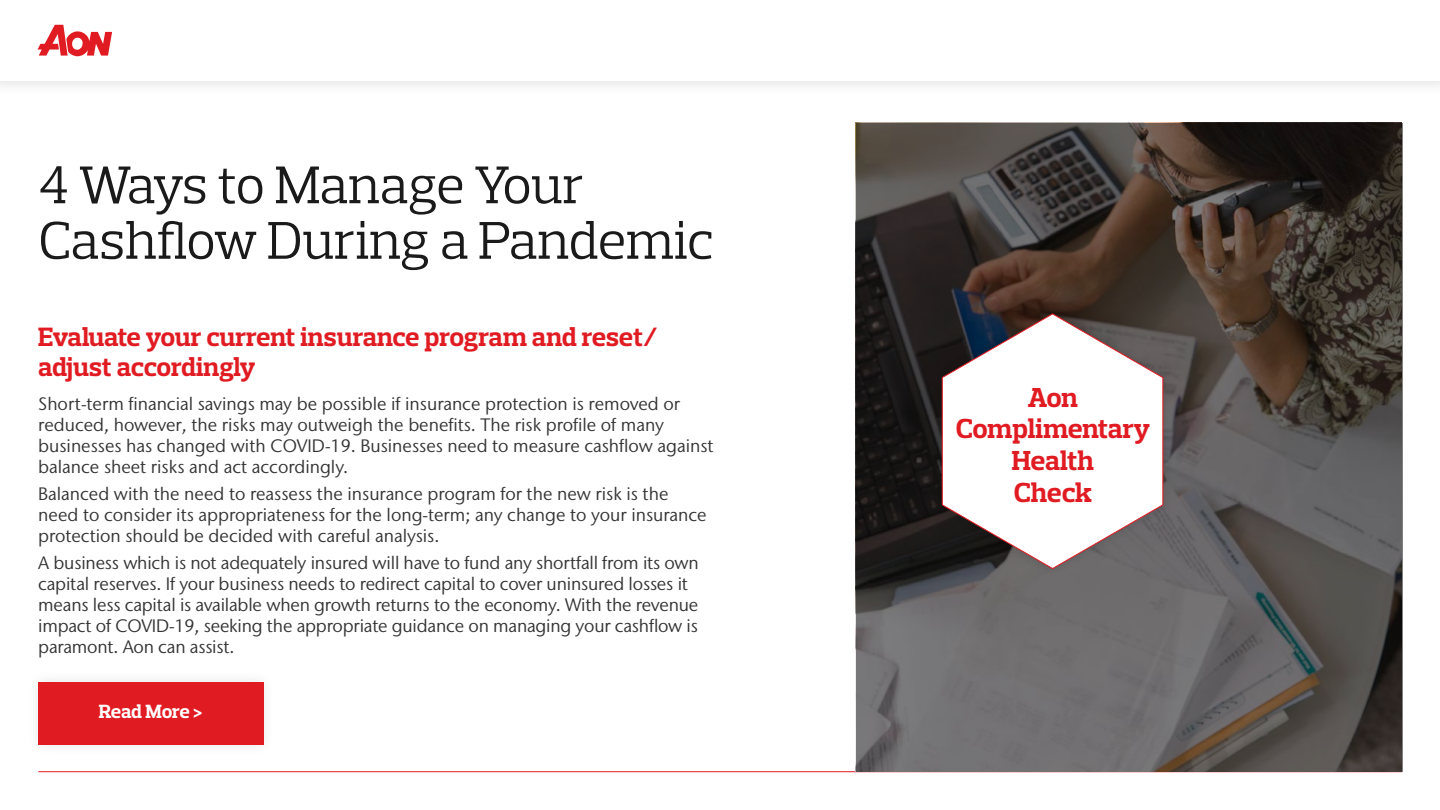
<style>
.page{position:relative;width:1440px;height:810px;background:#fff}
.page>*{position:absolute;margin:0;border:0;box-sizing:border-box;transform-origin:0 0}
.t1{font:54px/55.5px "Prelo Slab";letter-spacing:-.015em;color:#1a1a1a}
.t2{font:700 28.05px/31.9px "Prelo Slab";letter-spacing:-.01em;color:#e11b22;text-align:center}
.t3{font:700 27px/30px "Prelo Slab";letter-spacing:-.01em;color:#e11b22}
.t4{font:700 19.5px "Prelo Slab";letter-spacing:-.015em;color:#fff}
.t5{font:18px/21px "Stone Sans IIITC Pro";color:#333}
</style>
<div class="page">
<div style="left:0;top:0;width:1440px;height:97px;background:#f9f9f9"></div>
<div style="left:0;top:0;width:1440px;height:81px;background:#fff"></div>
<svg style="left:38px;top:25px;width:74px;height:31px"></svg>
<hr style="left:38px;top:771px;width:1364px;height:1px;background:#e11b22">
<svg style="left:856px;top:123px;width:547px;height:648px;background:#4f4a47"></svg>
<div style="left:932px;top:304px;width:241px;height:274px;background:#000;opacity:.15"></div>
<svg style="left:941px;top:313px;width:223px;height:257px"></svg>
<div style="left:38px;top:682px;width:225px;height:63px;background:#e11b22"></div>
<h1 class="t1" style="left:38px;top:157px;width:676px">4 Ways to Manage Your<br>Cashflow During a Pandemic</h1>
<h3 class="t3" style="left:38px;top:322px;width:621px">Evaluate your current insurance program and reset/ adjust accordingly</h3>
<p class="t5" style="left:38px;top:393px;width:677px">Short-term financial savings may be possible if insurance protection is removed or reduced, however, the risks may outweigh the benefits. The risk profile of many businesses has changed with COVID-19. Businesses need to measure cashflow against balance sheet risks and act accordingly.</p>
<p class="t5" style="left:38px;top:483px;width:670px">Balanced with the need to reassess the insurance program for the new risk is the need to consider its appropriateness for the long-term; any change to your insurance protection should be decided with careful analysis.</p>
<p class="t5" style="left:38px;top:552px;width:662px">A business which is not adequately insured will have to fund any shortfall from its own capital reserves. If your business needs to redirect capital to cover uninsured losses it means less capital is available when growth returns to the economy. With the revenue impact of COVID-19, seeking the appropriate guidance on managing your cashflow is paramont. Aon can assist.</p>
<p class="t4" style="left:99px;top:700px;width:105px">Read More &gt;</p>
<h2 class="t2" style="left:956px;top:381px;width:196px">Aon<br>Complimentary<br>Health<br>Check</h2>
</div>
